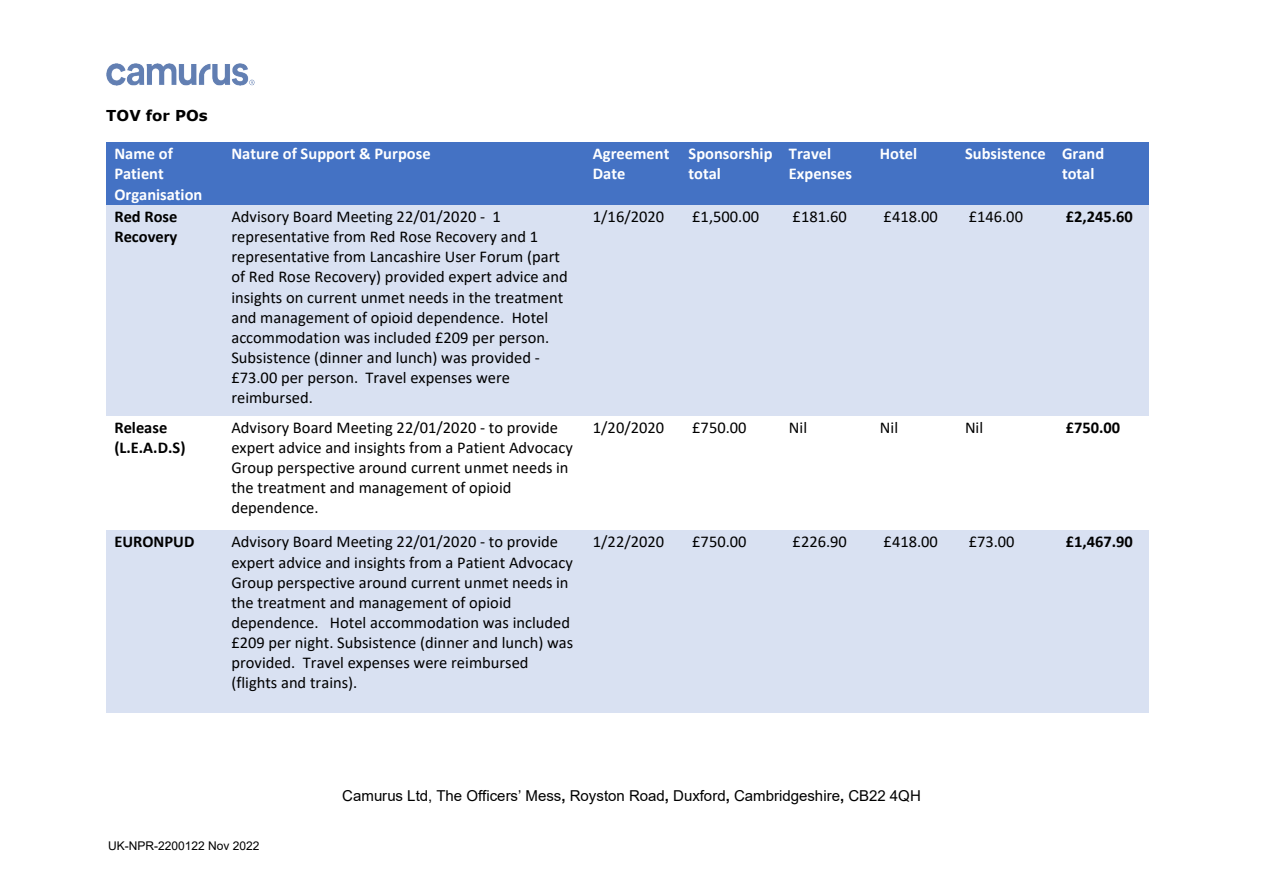
<style>
.page{position:relative;width:1263px;height:893px;background:#fff}
.page>*{position:absolute;margin:0;border:0;box-sizing:border-box;transform-origin:0 0}
.t1{font:16.5px/20.1px "Calibri";color:#000}
.t2{font:700 16.5px/20.1px "Calibri";color:#fff}
.t3{font:700 16.5px/20.1px "Calibri";color:#000}
.t4{font:15px "Arial";color:#000}
.t5{font:700 15px "Verdana";color:#000}
.t6{font:12px "Arial";color:#000}
.s1{font-weight:700}
</style>
<div class="page">
<img style="left:106px;top:64px;width:149px;height:21px">
<div style="left:106px;top:142px;width:117px;height:63px;background:#4472c4"></div>
<div style="left:223px;top:142px;width:362px;height:63px;background:#4472c4"></div>
<div style="left:585px;top:142px;width:95px;height:63px;background:#4472c4"></div>
<div style="left:680px;top:142px;width:101px;height:63px;background:#4472c4"></div>
<div style="left:781px;top:142px;width:91px;height:63px;background:#4472c4"></div>
<div style="left:872px;top:142px;width:85px;height:63px;background:#4472c4"></div>
<div style="left:957px;top:142px;width:97px;height:63px;background:#4472c4"></div>
<div style="left:1054px;top:142px;width:94px;height:63px;background:#4472c4"></div>
<div style="left:106px;top:205px;width:117px;height:211px;background:#d9e1f2"></div>
<div style="left:223px;top:205px;width:362px;height:211px;background:#d9e1f2"></div>
<div style="left:585px;top:205px;width:95px;height:211px;background:#d9e1f2"></div>
<div style="left:680px;top:205px;width:101px;height:211px;background:#d9e1f2"></div>
<div style="left:781px;top:205px;width:91px;height:211px;background:#d9e1f2"></div>
<div style="left:872px;top:205px;width:85px;height:211px;background:#d9e1f2"></div>
<div style="left:957px;top:205px;width:97px;height:211px;background:#d9e1f2"></div>
<div style="left:1054px;top:205px;width:94px;height:211px;background:#d9e1f2"></div>
<div style="left:106px;top:530px;width:117px;height:183px;background:#d9e1f2"></div>
<div style="left:223px;top:530px;width:362px;height:183px;background:#d9e1f2"></div>
<div style="left:585px;top:530px;width:95px;height:183px;background:#d9e1f2"></div>
<div style="left:680px;top:530px;width:101px;height:183px;background:#d9e1f2"></div>
<div style="left:781px;top:530px;width:91px;height:183px;background:#d9e1f2"></div>
<div style="left:872px;top:530px;width:85px;height:183px;background:#d9e1f2"></div>
<div style="left:957px;top:530px;width:97px;height:183px;background:#d9e1f2"></div>
<div style="left:1054px;top:530px;width:94px;height:183px;background:#d9e1f2"></div>
<p class="t5" style="left:106px;top:105px;width:103px">TOV for POs</p>
<p class="t2" style="left:114px;top:144px;width:90px">Name of<br>Patient<br>Organisation</p>
<p class="t2" style="left:231px;top:144px;width:201px">Nature of Support &amp; Purpose</p>
<p class="t2" style="left:593px;top:144px;width:78px">Agreement<br>Date</p>
<p class="t2" style="left:688px;top:144px;width:85px">Sponsorship total</p>
<p class="t2" style="left:789px;top:144px;width:65px">Travel<br>Expenses</p>
<p class="t2" style="left:880px;top:144px;width:39px">Hotel</p>
<p class="t2" style="left:1062px;top:144px;width:44px;text-indent:-97px">Subsistence Grand total</p>
<p class="t3" style="left:114px;top:206px;width:65px">Red Rose<br>Recovery</p>
<p class="t1" style="left:231px;top:206px;width:338px">Advisory Board Meeting 22/01/2020 - 1 representative from Red Rose Recovery and 1 representative from Lancashire User Forum (part of Red Rose Recovery) provided expert advice and insights on current unmet needs in the treatment and management of opioid dependence. Hotel accommodation was included £209 per person.<br>Subsistence (dinner and lunch) was provided - £73.00 per person. Travel expenses were reimbursed.</p>
<p class="t1" style="left:593px;top:206px;width:73px">1/16/2020</p>
<p class="t1" style="left:692px;top:206px;width:68px">£1,500.00</p>
<p class="t1" style="left:793px;top:206px;width:56px">£181.60</p>
<p class="t1" style="left:884px;top:206px;width:56px">£418.00</p>
<p class="t1" style="left:969px;top:206px;width:56px">£146.00</p>
<p class="t3" style="left:1066px;top:206px;width:69px">£2,245.60</p>
<p class="t3" style="left:114px;top:417px;width:73px">Release (L.E.A.D.S)</p>
<p class="t1" style="left:231px;top:417px;width:343px">Advisory Board Meeting 22/01/2020 - to provide expert advice and insights from a Patient Advocacy Group perspective around current unmet needs in the treatment and management of opioid dependence.</p>
<p class="t1" style="left:593px;top:417px;width:73px">1/20/2020</p>
<p class="t1" style="left:692px;top:417px;width:56px">£750.00</p>
<p class="t1" style="left:789px;top:417px;width:20px">Nil</p>
<p class="t1" style="left:880px;top:417px;width:20px">Nil</p>
<p class="t1" style="left:965px;top:417px;width:20px">Nil</p>
<p class="t3" style="left:1066px;top:417px;width:56px">£750.00</p>
<p class="t3" style="left:114px;top:532px;width:82px">EURONPUD</p>
<p class="t1" style="left:231px;top:531px;width:343px">Advisory Board Meeting 22/01/2020 - to provide expert advice and insights from a Patient Advocacy Group perspective around current unmet needs in the treatment and management of opioid dependence. Hotel accommodation was included £209 per night. Subsistence (dinner and lunch) was provided. Travel expenses were reimbursed (flights and trains).</p>
<p class="t1" style="left:593px;top:531px;width:73px">1/22/2020</p>
<p class="t1" style="left:692px;top:531px;width:56px">£750.00</p>
<p class="t1" style="left:793px;top:531px;width:56px">£226.90</p>
<p class="t1" style="left:884px;top:531px;width:56px">£418.00</p>
<p class="t1" style="left:969px;top:531px;width:47px">£73.00</p>
<p class="t3" style="left:1066px;top:532px;width:69px">£1,467.90</p>
<p class="t6" style="left:108px;top:837px;width:153px">UK-NPR-2200122 Nov 2022</p>
<p class="t4" style="left:342px;top:786px;width:580px">Camurus Ltd, The Officers’ Mess<span class="s1">,</span> Royston Road<span class="s1">,</span> Duxford<span class="s1">,</span> Cambridgeshire<span class="s1">,</span> CB22 4QH</p>
</div>
